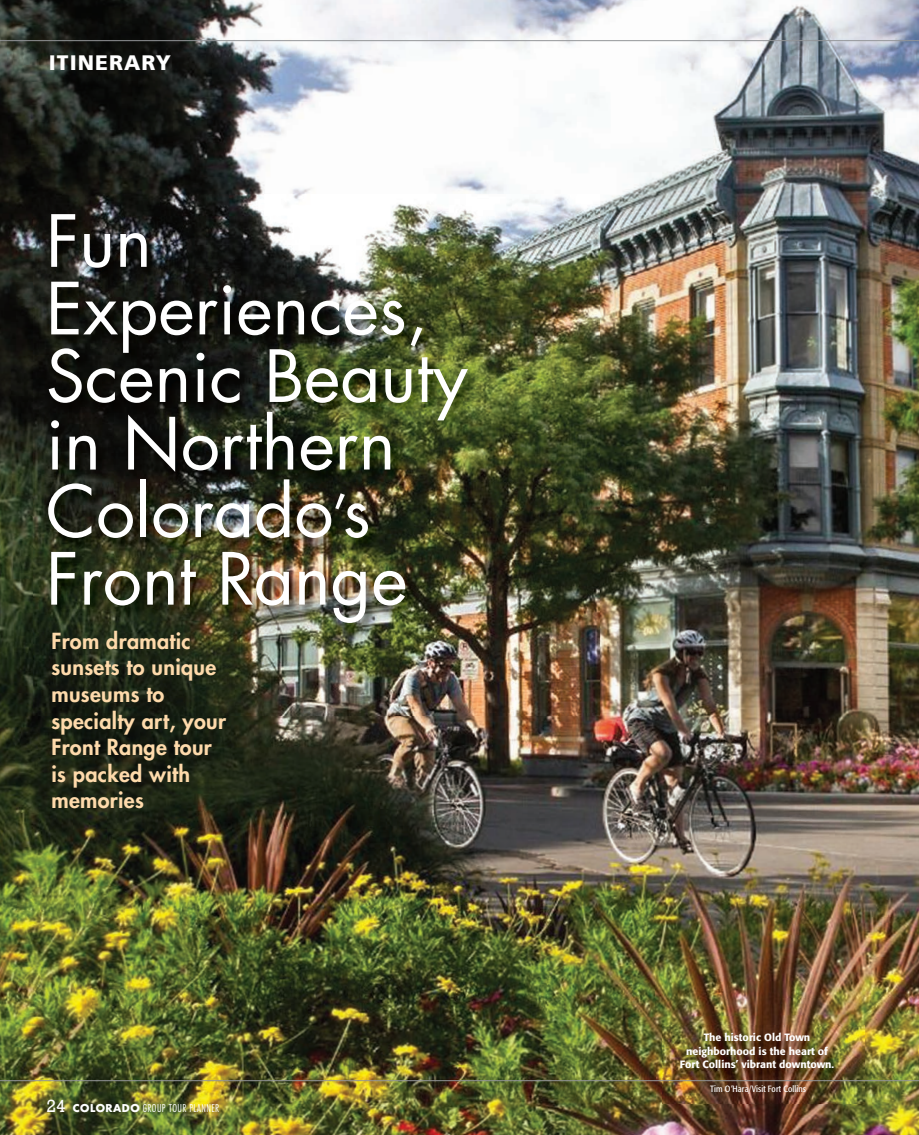
<style>
.page{position:relative;width:919px;height:1135px;background:#fff}
.page>*{position:absolute;margin:0;border:0;box-sizing:border-box;transform-origin:0 0}
.t1{font:69.9px/67.5px "Futura";color:#fff}
.t2{font:800 21.6px/26.5px "Futura";letter-spacing:.015em;color:#fedaab}
.t3{font:900 21px "Frutiger";letter-spacing:.05em;color:#fff}
.t4{font:500 10.5px/13.5px "Formata";color:#fff;text-align:center}
.t5{font:300 condensed 10.5px "Futura";letter-spacing:.04em;color:#fff}
.t6{font:condensed 9px "Formata";letter-spacing:.01em;color:#fff}
.s1{font-size:57px}
.s2{font-family:"Rockwell";font-weight:400;font-stretch:normal;font-size:18px}
.s3{font-weight:700;font-stretch:normal}
</style>
<div class="page">
<img style="left:0;top:0;width:918px;height:1134px">
<img style="left:34px;top:194px;width:565px;height:520px">
<hr style="left:0;top:40px;width:918px;height:1px;background:#939598">
<img style="left:662px;top:1024px;width:201px;height:78px">
<hr style="left:0;top:1079px;width:918px;height:1px;background:#939598">
<p class="t3" style="left:49px;top:54px;width:123px">ITINERARY</p>
<h1 class="t1" style="left:46px;top:213px;width:423px">Fun<br>Experiences,<br>Scenic Beauty in Northern<br>Colorado<span class="s1">’</span>s<br>Front Range</h1>
<p class="t2" style="left:51px;top:629px;width:176px">From dramatic sunsets to unique museums to specialty art, your<br>Front Range tour is packed with memories</p>
<p class="t5" style="left:46px;top:1103px;width:174px"><span class="s2">24</span> <span class="s3">COLORADO</span> GROUP TOUR PLANNER</p>
<p class="t4" style="left:679px;top:1031px;width:156px">The historic Old Town neighborhood is the heart of<br>Fort Collins’ vibrant downtown.</p>
<p class="t6" style="left:709px;top:1084px;width:97px">Tim O’Hara/Visit Fort Collins</p>
</div>
